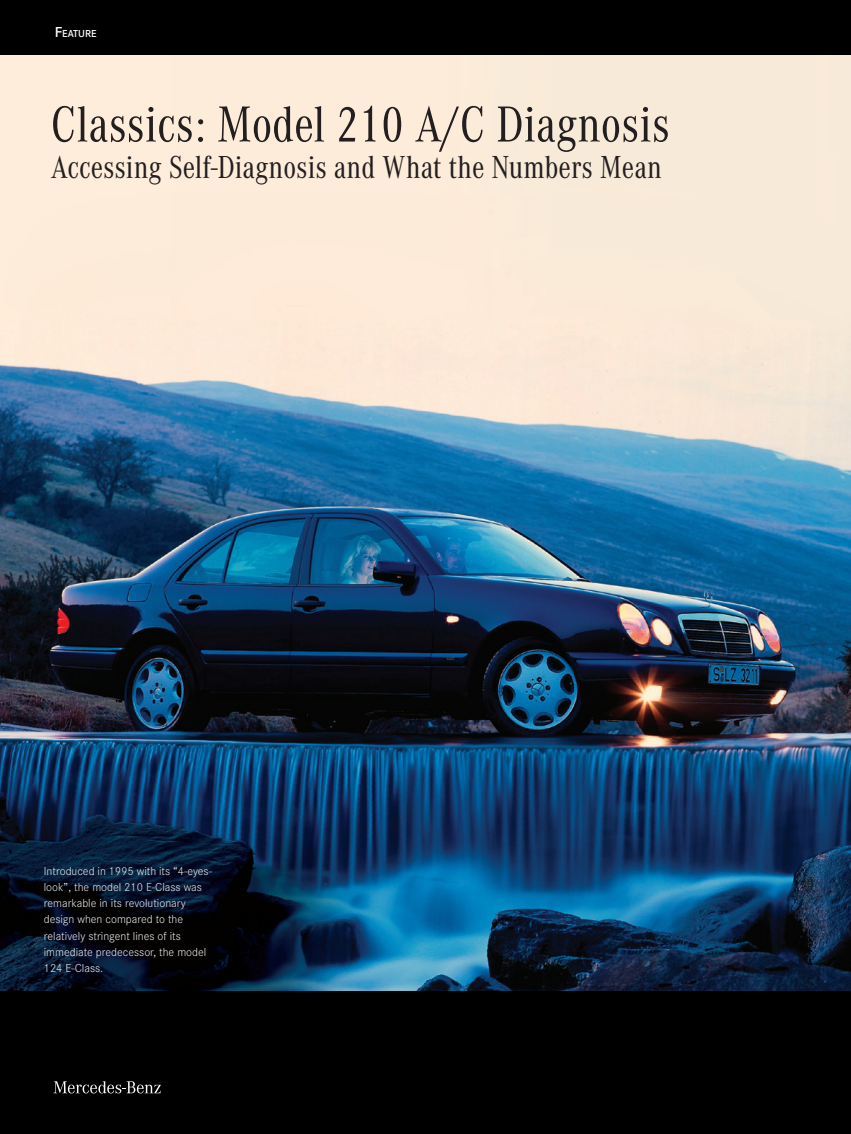
<style>
.page{position:relative;width:851px;height:1134px;background:#fff}
.page>*{position:absolute;margin:0;border:0;box-sizing:border-box;transform-origin:0 0}
.Article_Title{font:52.5px "Corporate A Con";color:#231f20}
.Article_Title-2{font:33px "Corporate A Con";color:#231f20}
.t1{font:300 12px/16.2px "Corporate S";color:#e6e7e9}
.t2{font:600 10.5px "Corporate S";color:#fff}
.s1{font-size:15px}
</style>
<div class="page">
<div style="left:0;top:991px;width:850px;height:143px;background:#000"></div>
<div style="left:0;top:0;width:850px;height:55px;background:#000"></div>
<svg style="left:54px;top:1081px;width:106px;height:13px"></svg>
<img style="left:0;top:55px;width:850px;height:936px">
<p class="t2" style="left:55px;top:27px;width:43px"><span class="s1">F</span>EATURE</p>
<p class="Article_Title" style="left:51px;top:91px;width:621px">Classics: Model 210 A/C Diagnosis</p>
<p class="Article_Title-2" style="left:51px;top:146px;width:612px">Accessing Self-Diagnosis and What the Numbers Mean</p>
<p class="t1" style="left:44px;top:862px;width:170px">Introduced in 1995 with its “4-eyes&shy;look”, the model 210 E-Class was remarkable in its revolutionary design when compared to the relatively stringent lines of its immediate predecessor, the model<br>124 E-Class.</p>
</div>
